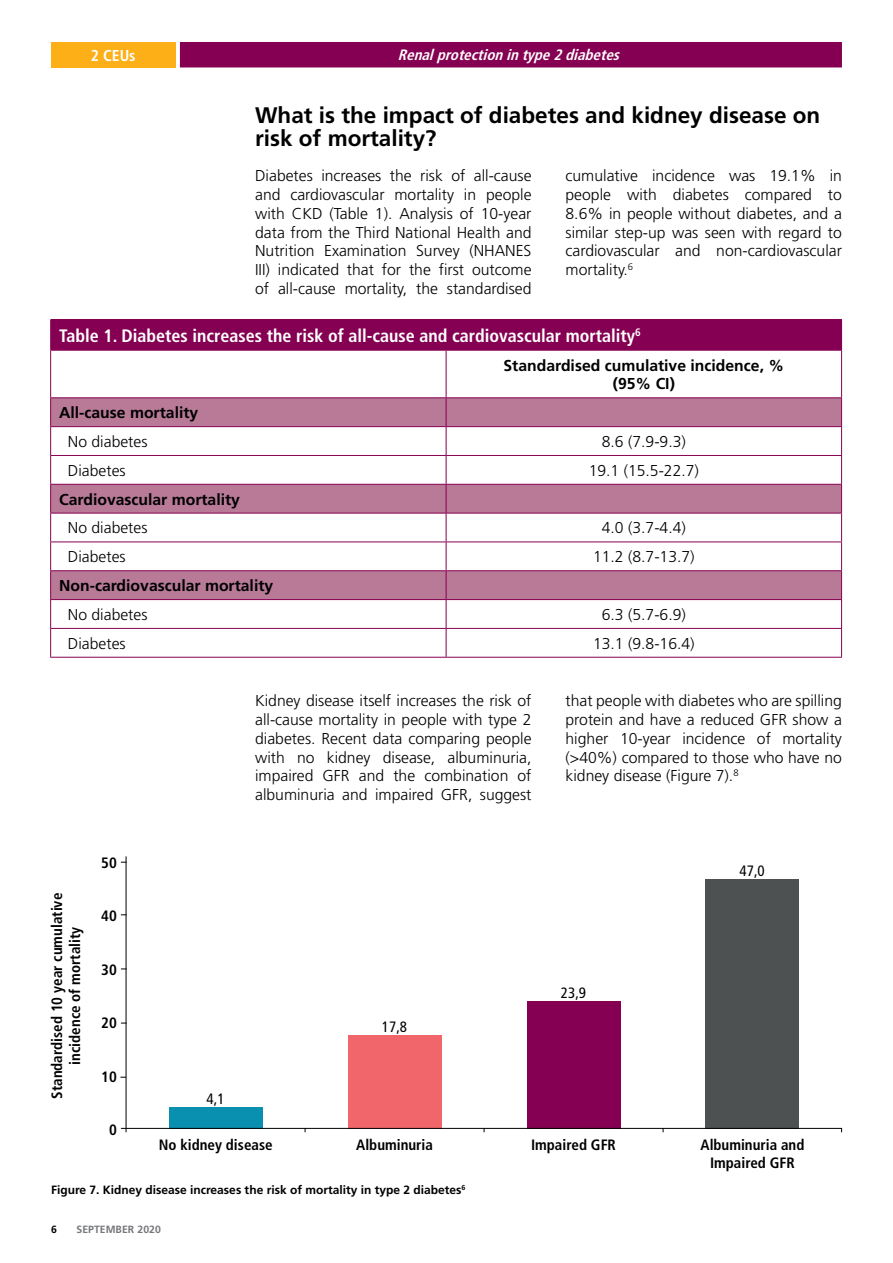
<style>
.page{position:relative;width:893px;height:1263px;background:#fff}
.page>*{position:absolute;margin:0;border:0;box-sizing:border-box;transform-origin:0 0}
.t1{font:700 22.5px/22.5px "Frutiger LT Std";color:#000}
.t2{font:700 condensed 18px "Frutiger LT Std";color:#fff}
.t3{font:300 15.75px/18.8px "Frutiger LT Std";color:#000;text-align:justify}
.t4{font:700 15.75px/18.8px "Frutiger LT Std";color:#000;text-align:center}
.t5{font:700 condensed 15.75px "Frutiger LT Std";color:#fff}
.t6{font:700 condensed 15px/18px "Frutiger LT Std";color:#000;text-align:center}
.t7{font:italic 700 condensed 15px "Frutiger LT Std";color:#fff}
.t8{font:condensed 15px "Frutiger LT Std";color:#000}
.t9{font:700 12px "Frutiger LT Std";color:#000}
.t10{font:700 10.5px "Frutiger LT Std";color:#77787b}
.t11{font:700 10.5px "Frutiger LT Std";color:#000}
</style>
<div class="page">
<div style="left:180px;top:42px;width:662px;height:25px;background:#850052"></div>
<div style="left:51px;top:42px;width:124px;height:25px;background:#fcaf17"></div>
<div style="left:51px;top:320px;width:791px;height:30px;background:#850052"></div>
<svg style="left:51px;top:398px;width:790px;height:201px"></svg>
<hr style="left:50px;top:319px;width:396px;height:1px;background:#850052">
<hr style="left:50px;top:320px;width:1px;height:30px;background:#850052">
<hr style="left:446px;top:319px;width:396px;height:1px;background:#850052">
<hr style="left:50px;top:350px;width:396px;height:1px;background:#850052">
<hr style="left:50px;top:351px;width:1px;height:46px;background:#850052">
<hr style="left:446px;top:350px;width:396px;height:1px;background:#850052">
<hr style="left:446px;top:351px;width:1px;height:46px;background:#850052">
<hr style="left:841px;top:351px;width:1px;height:46px;background:#850052">
<hr style="left:50px;top:397px;width:396px;height:1px;background:#850052">
<hr style="left:446px;top:397px;width:396px;height:1px;background:#850052">
<hr style="left:50px;top:426px;width:396px;height:1px;background:#850052">
<hr style="left:446px;top:426px;width:396px;height:1px;background:#850052">
<hr style="left:50px;top:455px;width:396px;height:1px;background:#850052">
<hr style="left:446px;top:455px;width:396px;height:1px;background:#850052">
<hr style="left:50px;top:484px;width:396px;height:1px;background:#850052">
<hr style="left:446px;top:484px;width:396px;height:1px;background:#850052">
<hr style="left:50px;top:513px;width:396px;height:1px;background:#850052">
<hr style="left:446px;top:513px;width:396px;height:1px;background:#850052">
<hr style="left:50px;top:541px;width:396px;height:1px;background:#850052">
<hr style="left:446px;top:541px;width:396px;height:1px;background:#850052">
<hr style="left:50px;top:570px;width:396px;height:1px;background:#850052">
<hr style="left:446px;top:570px;width:396px;height:1px;background:#850052">
<hr style="left:50px;top:599px;width:396px;height:1px;background:#850052">
<hr style="left:446px;top:599px;width:396px;height:1px;background:#850052">
<hr style="left:50px;top:628px;width:396px;height:1px;background:#850052">
<svg style="left:50px;top:398px;width:1px;height:259px"></svg>
<hr style="left:446px;top:628px;width:396px;height:1px;background:#850052">
<svg style="left:446px;top:398px;width:1px;height:259px"></svg>
<svg style="left:841px;top:398px;width:1px;height:259px"></svg>
<hr style="left:50px;top:657px;width:396px;height:1px;background:#850052">
<hr style="left:446px;top:657px;width:396px;height:1px;background:#850052">
<hr style="left:126px;top:856px;width:1px;height:276px;background:#000">
<div style="left:169px;top:1107px;width:93px;height:22px;background:#098fb0"></div>
<div style="left:348px;top:1035px;width:93px;height:94px;background:#f1666a"></div>
<div style="left:527px;top:1001px;width:93px;height:128px;background:#850052"></div>
<div style="left:705px;top:879px;width:94px;height:250px;background:#4d5151"></div>
<hr style="left:121px;top:1128px;width:721px;height:1px;background:#000">
<p class="t5" style="left:91px;top:46px;width:46px">2 CEUs</p>
<p class="t7" style="left:398px;top:46px;width:227px">Renalprotectionintype2diabetes</p>
<h1 class="t1" style="left:255px;top:104px;width:567px">What is the impact of diabetes and kidney disease on risk of mortality?</h1>
<p class="t3" style="left:255px;top:167px;width:278px">Diabetes increases the risk of all-cause and cardiovascular mortality in people with CKD (Table 1). Analysis of 10-year data from the Third National Health and Nutrition Examination Survey (NHANES III) indicated that for the first outcome of all-cause mortality, the standardised</p>
<p class="t3" style="left:566px;top:167px;width:278px">cumulative incidence was 19.1% in people with diabetes compared to 8.6% in people without diabetes, and a similar step-up was seen with regard to cardiovascular and non-cardiovascular mortality.<sup>6</sup></p>
<p class="t2" style="left:59px;top:325px;width:583px">Table 1. Diabetes increases the risk of all-cause and cardiovascular mortality<sup>6</sup></p>
<p class="t4" style="left:503px;top:356px;width:282px">Standardised cumulative incidence, % (95% CI)</p>
<p class="t4" style="left:59px;top:403px;width:141px">All-cause mortality</p>
<p class="t3" style="left:68px;top:432px;width:81px">No diabetes</p>
<p class="t3" style="left:602px;top:432px;width:86px">8.6 (7.9-9.3)</p>
<p class="t3" style="left:68px;top:461px;width:59px">Diabetes</p>
<p class="t3" style="left:589px;top:461px;width:112px">19.1 (15.5-22.7)</p>
<p class="t4" style="left:59px;top:490px;width:182px">Cardiovascular mortality</p>
<p class="t3" style="left:68px;top:519px;width:81px">No diabetes</p>
<p class="t3" style="left:602px;top:519px;width:86px">4.0 (3.7-4.4)</p>
<p class="t3" style="left:68px;top:548px;width:59px">Diabetes</p>
<p class="t3" style="left:593px;top:548px;width:103px">11.2 (8.7-13.7)</p>
<p class="t4" style="left:59px;top:576px;width:216px">Non-cardiovascular mortality</p>
<p class="t3" style="left:68px;top:605px;width:81px">No diabetes</p>
<p class="t3" style="left:602px;top:605px;width:86px">6.3 (5.7-6.9)</p>
<p class="t3" style="left:68px;top:634px;width:59px">Diabetes</p>
<p class="t3" style="left:593px;top:634px;width:103px">13.1 (9.8-16.4)</p>
<p class="t6" style="left:48px;top:1099px;width:207px;rotate:-90deg">Standardised 10 year cumulative incidence of mortality</p>
<p class="t6" style="left:101px;top:853px;width:17px">50</p>
<p class="t6" style="left:101px;top:907px;width:17px">40</p>
<p class="t6" style="left:101px;top:960px;width:17px">30</p>
<p class="t6" style="left:101px;top:1014px;width:17px">20</p>
<p class="t6" style="left:101px;top:1067px;width:17px">10</p>
<p class="t6" style="left:109px;top:1121px;width:9px">0</p>
<p class="t3" style="left:255px;top:692px;width:278px">Kidney disease itself increases the risk of all-cause mortality in people with type 2 diabetes. Recent data comparing people with no kidney disease, albuminuria, impaired GFR and the combination of albuminuria and impaired GFR, suggest</p>
<p class="t3" style="left:566px;top:692px;width:278px">that people with diabetes who are spilling protein and have a reduced GFR show a higher 10-year incidence of mortality (&gt;40%) compared to those who have no kidney disease (Figure 7).<sup>8</sup></p>
<p class="t8" style="left:207px;top:1090px;width:19px">4,1</p>
<p class="t8" style="left:382px;top:1018px;width:27px">17,8</p>
<p class="t8" style="left:561px;top:984px;width:27px">23,9</p>
<p class="t8" style="left:740px;top:862px;width:27px">47,0</p>
<p class="t6" style="left:159px;top:1135px;width:115px">No kidney disease</p>
<p class="t6" style="left:356px;top:1135px;width:78px">Albuminuria</p>
<p class="t6" style="left:531px;top:1135px;width:86px">Impaired GFR</p>
<p class="t6" style="left:700px;top:1135px;width:105px">Albuminuria and<br>Impaired GFR</p>
<p class="t9" style="left:51px;top:1183px;width:416px">Figure 7. Kidney disease increases the risk of mortality in type 2 diabetes<sup>6</sup></p>
<p class="t11" style="left:51px;top:1223px;width:7px">6</p>
<p class="t10" style="left:77px;top:1223px;width:86px">SEPTEMBER 2020</p>
</div>
